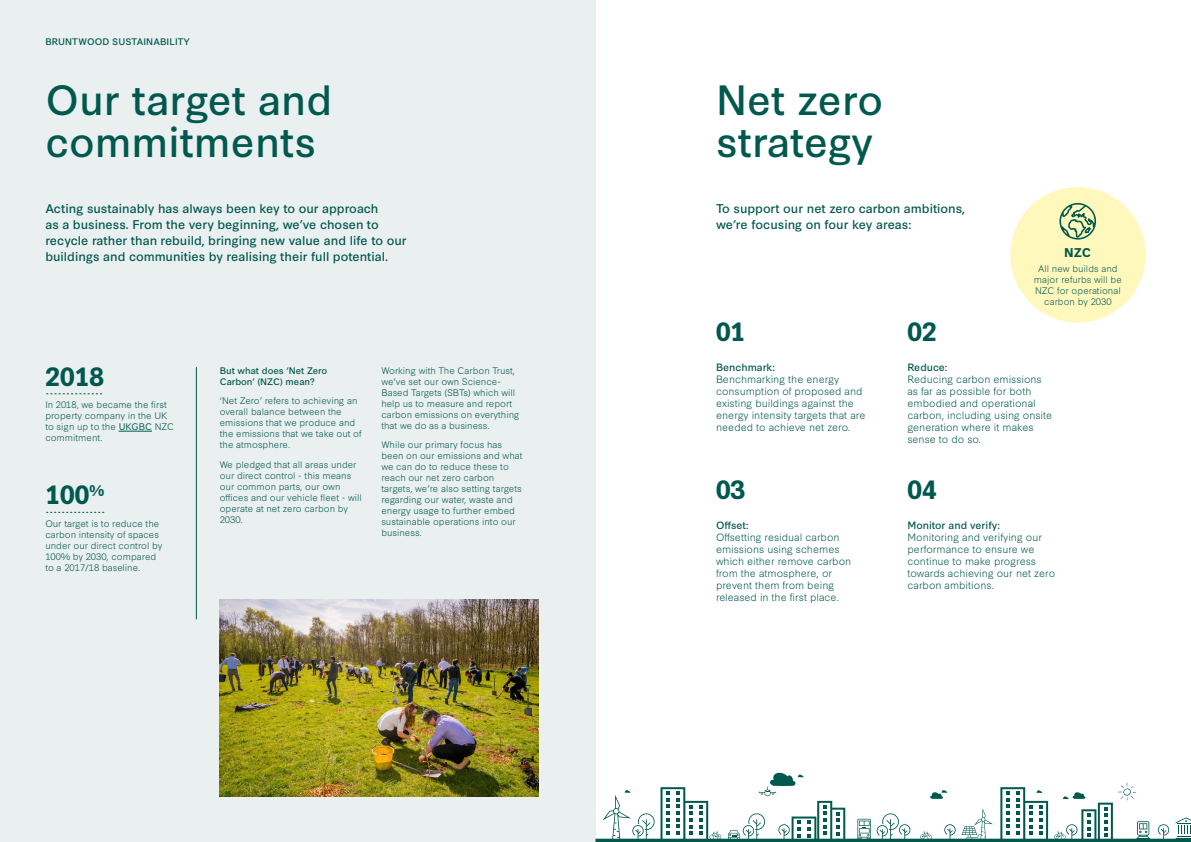
<style>
.page{position:relative;width:1191px;height:842px;background:#fff}
.page>*{position:absolute;margin:0;border:0;box-sizing:border-box;transform-origin:0 0}
.t1{font:40px/42px "Synthese";color:#00584e}
.t2{font:700 25px "Synthese";color:#00584e}
.t3{font:12px/16px "Synthese";color:#00584e}
.t4{font:700 12px "Synthese";color:#00584e}
.t5{font:300 10px/12px "Synthese";color:#00584e}
.t6{font:10px "Synthese";color:#00584e}
.t7{font:300 9px/11px "Synthese";color:#00584e}
.t8{font:9px/11px "Synthese";color:#00584e}
.s1{font-weight:400}
</style>
<div class="page">
<div style="left:0;top:0;width:595px;height:842px;background:#eaeff0"></div>
<svg style="left:46px;top:394px;width:56px;height:1px"></svg>
<hr style="left:119px;top:431px;width:33px;height:1px;background:#00584e">
<img style="left:220px;top:599px;width:319px;height:198px">
<hr style="left:196px;top:367px;width:1px;height:252px;background:#00584e">
<svg style="left:595px;top:772px;width:596px;height:70px"></svg>
<div style="left:1010px;top:187px;width:135px;height:135px;background:#fff8bd;border-radius:50%"></div>
<svg style="left:1059px;top:203px;width:37px;height:37px"></svg>
<svg style="left:46px;top:512px;width:58px;height:1px"></svg>
<p class="t8" style="left:45px;top:36px;width:146px">BRUNTWOOD SUSTAINABILITY</p>
<h1 class="t1" style="left:45px;top:76px;width:288px">Our target and commitments</h1>
<h3 class="t3" style="left:45px;top:199px;width:363px">Acting sustainably has always been key to our approach<br>as a business. From the very beginning, we’ve chosen to recycle rather than rebuild, bringing new value and life to our buildings and communities by realising their full potential.</h3>
<h2 class="t2" style="left:46px;top:357px;width:60px">2018</h2>
<p class="t7" style="left:45px;top:399px;width:130px">In 2018, we became the first property company in the UK to sign up to the <span class="s1">UKGBC</span> NZC commitment.</p>
<h2 class="t2" style="left:46px;top:475px;width:60px">100<sup>%</sup></h2>
<p class="t7" style="left:45px;top:517px;width:118px">Our target is to reduce the carbon intensity of spaces under our direct control by<br>100% by 2030, compared to a 2017/18 baseline.</p>
<p class="t8" style="left:220px;top:364px;width:109px">But what does ‘Net Zero<br>Carbon’ (NZC) mean?</p>
<p class="t7" style="left:220px;top:395px;width:143px">‘Net Zero’ refers to achieving an overall balance between the emissions that we produce and the emissions that we take out of the atmosphere.</p>
<p class="t7" style="left:220px;top:458px;width:144px">We pledged that all areas under our direct control - this means our common parts, our own offices and our vehicle fleet - will operate at net zero carbon by<br>2030.</p>
<p class="t7" style="left:381px;top:364px;width:140px">Working with The Carbon Trust, we’ve set our own Science-<br>Based Targets (SBTs) which will help us to measure and report carbon emissions on everything that we do as a business.</p>
<p class="t7" style="left:381px;top:439px;width:143px">While our primary focus has been on our emissions and what we can do to reduce these to reach our net zero carbon targets, we’re also setting targets regarding our water, waste and energy usage to further embed sustainable operations into our business.</p>
<h1 class="t1" style="left:716px;top:76px;width:168px">Net zero strategy</h1>
<h3 class="t3" style="left:716px;top:199px;width:251px">To support our net zero carbon ambitions, we’re focusing on four key areas:</h3>
<h2 class="t2" style="left:716px;top:312px;width:31px">01</h2>
<h2 class="t2" style="left:907px;top:312px;width:31px">02</h2>
<h3 class="t4" style="left:1064px;top:243px;width:28px">NZC</h3>
<p class="t7" style="left:1034px;top:262px;width:90px;text-align:center">All new builds and major refurbs will be<br>NZC for operational carbon by 2030</p>
<p class="t6" style="left:716px;top:359px;width:61px">Benchmark:</p>
<p class="t5" style="left:716px;top:372px;width:151px">Benchmarking the energy consumption of proposed and existing buildings against the energy intensity targets that are needed to achieve net zero.</p>
<h2 class="t2" style="left:716px;top:470px;width:31px">03</h2>
<p class="t6" style="left:716px;top:517px;width:34px">Offset:</p>
<p class="t5" style="left:716px;top:530px;width:137px">Offsetting residual carbon emissions using schemes which either remove carbon from the atmosphere, or prevent them from being released in the first place.</p>
<p class="t6" style="left:907px;top:359px;width:42px">Reduce:</p>
<p class="t5" style="left:907px;top:372px;width:146px">Reducing carbon emissions as far as possible for both embodied and operational carbon, including using onsite generation where it makes sense to do so.</p>
<h2 class="t2" style="left:907px;top:470px;width:31px">04</h2>
<p class="t6" style="left:907px;top:517px;width:94px">Monitor and verify:</p>
<p class="t5" style="left:907px;top:530px;width:149px">Monitoring and verifying our performance to ensure we continue to make progress towards achieving our net zero carbon ambitions.</p>
</div>
